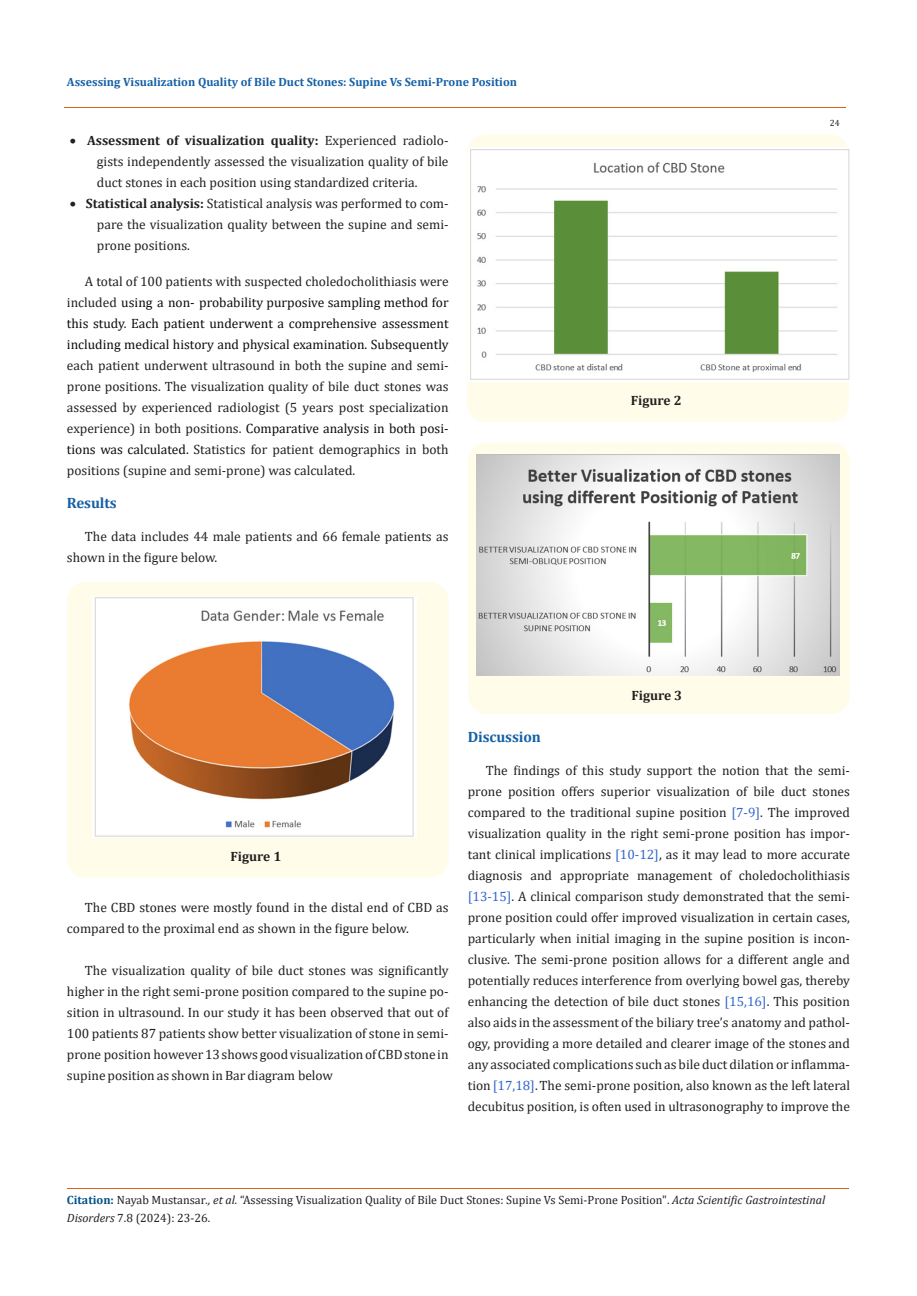
<style>
.page{position:relative;width:917px;height:1296px;background:#fff}
.page>*{position:absolute;margin:0;border:0;box-sizing:border-box;transform-origin:0 0}
.Heading_2{font:700 15px "Cambria";letter-spacing:-.01em;color:#1560a6}
.Body_Text{font:13.5px/21px "Cambria";color:#212121;text-align:justify}
.t1{font:700 13.5px "Cambria";color:#231f20}
.t2{font:12px/18px "Cambria";color:#231f20}
.t3{font:700 12px "Cambria";color:#1560a6}
.t4{font:9px "Cambria";color:#231f20}
.s1{font-weight:700}
.s2{color:#0d0d0d}
.s3{color:#36c}
.s4{font-weight:700;color:#035089}
.s5{font-style:italic}
</style>
<div class="page">
<div style="left:67px;top:582px;width:381px;height:296px;background:#fffde9;border-radius:18px"></div>
<img style="left:92px;top:597px;width:324px;height:241px">
<div style="left:467px;top:135px;width:381px;height:287px;background:#fffde9;border-radius:18px"></div>
<img style="left:469px;top:148px;width:380px;height:233px">
<div style="left:468px;top:443px;width:382px;height:271px;background:#fffde9;border-radius:18px"></div>
<img style="left:476px;top:454px;width:363px;height:222px">
<hr style="left:64px;top:108px;width:781px;height:1px;background:#e05d1a">
<hr style="left:67px;top:1189px;width:781px;height:1px;background:#e05d1a">
<p class="t3" style="left:67px;top:73px;width:451px">Assessing Visualization Quality of Bile Duct Stones: Supine Vs Semi-Prone Position</p>
<p class="Body_Text" style="left:97px;top:130px;width:353px;text-indent:-27px">• <span class="s1">Assessment of visualization quality:</span> Experienced radiolo&shy;gists independently assessed the visualization quality of bile duct stones in each position using standardized criteria.</p>
<p class="Body_Text" style="left:97px;top:193px;width:353px;text-indent:-27px">• <span class="s1">Statistical analysis:</span> Statistical analysis was performed to com&shy;pare the visualization quality between the supine and semi&shy;prone positions.</p>
<p class="Body_Text" style="left:67px;top:271px;width:383px;text-indent:18px">A total of 100 patients with suspected choledocholithiasis were included <span class="s2">using a non- probability purposive sampling method for this study</span>. <span class="s2">Each patient underwent a comprehensive assessment including medical history and physical examination. Subsequently </span>each patient underwent ultrasound in both the supine and semi&shy;prone positions. The visualization quality of bile duct stones was assessed by experienced radiologist (5 years post specialization experience) in both positions. <span class="s2">Comparative analysis in both posi&shy;tions was calculated.</span> Statistics for patient demographics in both positions (supine and semi-prone) was calculated.</p>
<p class="Heading_2" style="left:67px;top:493px;width:51px">Results</p>
<p class="Body_Text" style="left:67px;top:526px;width:383px;text-indent:18px">The data includes 44 male patients and 66 female patients as shown in the figure below.</p>
<p class="t1" style="left:630px;top:390px;width:52px">Figure 2</p>
<p class="t1" style="left:631px;top:686px;width:52px">Figure 3</p>
<p class="t4" style="left:829px;top:118px;width:11px">24</p>
<p class="t1" style="left:230px;top:847px;width:52px">Figure 1</p>
<p class="Body_Text" style="left:67px;top:897px;width:383px;text-indent:18px">The CBD stones were mostly found in the distal end of CBD as compared to the proximal end as shown in the figure below.</p>
<p class="Body_Text" style="left:67px;top:960px;width:383px;text-indent:18px">The visualization quality of bile duct stones was significantly higher in the right semi-prone position compared to the supine po&shy;sition in ultrasound. In our study it has been observed that out of 100 patients 87 patients show better visualization of stone in semi&shy;prone position however 13 shows good visualization of CBD stone in supine position as shown in Bar diagram below</p>
<p class="Heading_2" style="left:468px;top:726px;width:75px">Discussion</p>
<p class="Body_Text" style="left:468px;top:759px;width:384px;text-indent:18px">The findings of this study support the notion that the semi&shy;prone position offers superior visualization of bile duct stones compared to the traditional supine position <span class="s3">[7-9]</span>. The improved visualization quality in the right semi-prone position has impor&shy;tant clinical implications <span class="s3">[10-12]</span>, as it may lead to more accurate diagnosis and appropriate management of choledocholithiasis <span class="s3">[13-15]</span>. A clinical comparison study demonstrated that the semi&shy;prone position could offer improved visualization in certain cases, particularly when initial imaging in the supine position is incon&shy;clusive. The semi-prone position allows for a different angle and potentially reduces interference from overlying bowel gas, thereby enhancing the detection of bile duct stones <span class="s3">[15,16]</span>. This position also aids in the assessment of the biliary tree’s anatomy and pathol&shy;ogy, providing a more detailed and clearer image of the stones and any associated complications such as bile duct dilation or inflamma&shy;tion <span class="s3">[17,18]</span>. The semi-prone position, also known as the left lateral decubitus position, is often used in ultrasonography to improve the</p>
<p class="t2" style="left:67px;top:1191px;width:760px"><span class="s4">Citation:</span> Nayab Mustansar<span class="s5">., et al.</span> “Assessing Visualization Quality of Bile Duct Stones: Supine Vs Semi-Prone Position". <span class="s5">Acta Scientific Gastrointestinal<br>Disorders</span> 7.8 (2024): 23-26.</p>
</div>
